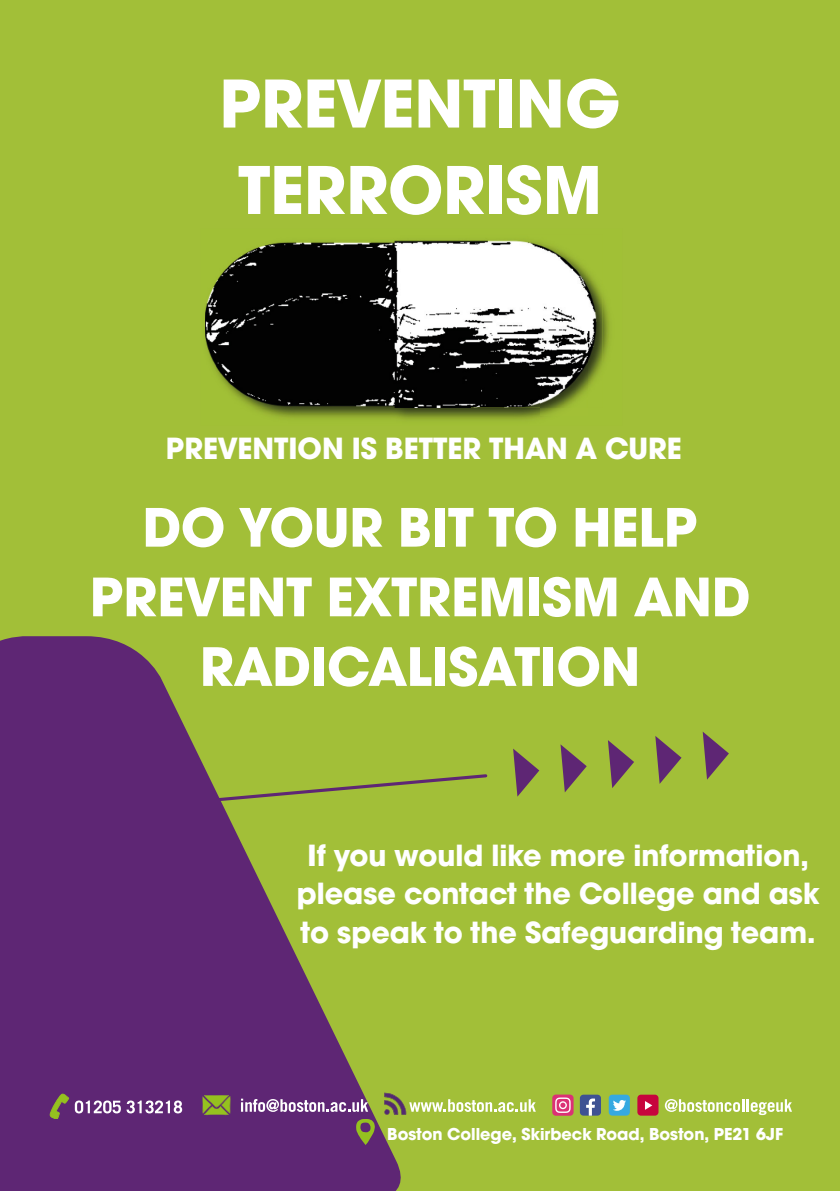
<style>
.page{position:relative;width:840px;height:1191px;background:#fff}
.page>*{position:absolute;margin:0;border:0;box-sizing:border-box;transform-origin:0 0}
.t1{font:700 72px/86.4px "Avant Garde Gothic Itc T";color:#fff}
.t2{font:700 58px/69.6px "Avant Garde Gothic Itc T";color:#fff;text-align:center}
.t3{font:700 32px/38.4px "Avant Garde Gothic Itc T";color:#fff;text-align:center}
.t4{font:700 18px "Avant Garde Gothic Itc T";color:#fff}
</style>
<div class="page">
<div style="left:0;top:0;width:839px;height:1191px;background:#a2bf38"></div>
<svg style="left:0;top:636px;width:401px;height:555px;fill:#5e2674"></svg>
<img style="left:252px;top:296px;width:357px;height:124px">
<img style="left:205px;top:240px;width:397px;height:167px">
<img style="left:540px;top:354px;width:47px;height:62px">
<svg style="left:655px;top:736px;width:26px;height:48px"></svg>
<svg style="left:608px;top:740px;width:25px;height:48px"></svg>
<svg style="left:560px;top:744px;width:26px;height:48px"></svg>
<svg style="left:513px;top:748px;width:26px;height:48px"></svg>
<svg style="left:702px;top:731px;width:26px;height:48px"></svg>
<svg style="left:126px;top:772px;width:362px;height:39px"></svg>
<svg style="left:664px;top:1099px;width:127px;height:16px"></svg>
<svg style="left:202px;top:1094px;width:28px;height:21px"></svg>
<div style="left:637px;top:1094px;width:21px;height:21px;background:#c7053d;border-radius:4px"></div>
<div style="left:608px;top:1094px;width:21px;height:21px;background:#36a9e1;border-radius:4px"></div>
<div style="left:579px;top:1094px;width:21px;height:21px;background:#3e5293;border-radius:4px"></div>
<svg style="left:613px;top:1100px;width:12px;height:10px"></svg>
<svg style="left:586px;top:1098px;width:8px;height:17px"></svg>
<svg style="left:645px;top:1101px;width:7px;height:8px"></svg>
<svg style="left:552px;top:1094px;width:21px;height:21px"></svg>
<svg style="left:241px;top:1098px;width:127px;height:14px;background:#9c7aa9"></svg>
<svg style="left:75px;top:1100px;width:107px;height:13px"></svg>
<svg style="left:50px;top:1093px;width:19px;height:26px"></svg>
<svg style="left:383px;top:1092px;width:152px;height:23px"></svg>
<svg style="left:356px;top:1119px;width:18px;height:26px"></svg>
<h1 class="t1" style="left:219px;top:59px;width:402px">PREVENTING<br>TERRORISM</h1>
<p class="t3" style="left:166px;top:429px;width:517px">PREVENTION IS BETTER THAN A CURE</p>
<h2 class="t2" style="left:90px;top:491px;width:661px">DO YOUR BIT TO HELP<br>PREVENT EXTREMISM AND<br>RADICALISATION</h2>
<p class="t3" style="left:296px;top:835px;width:524px">If you would like more information, please contact the College and ask to speak to the Safeguarding team.</p>
<p class="t4" style="left:387px;top:1123px;width:397px">Boston College, Skirbeck Road, Boston, PE21 6JF</p>
</div>
